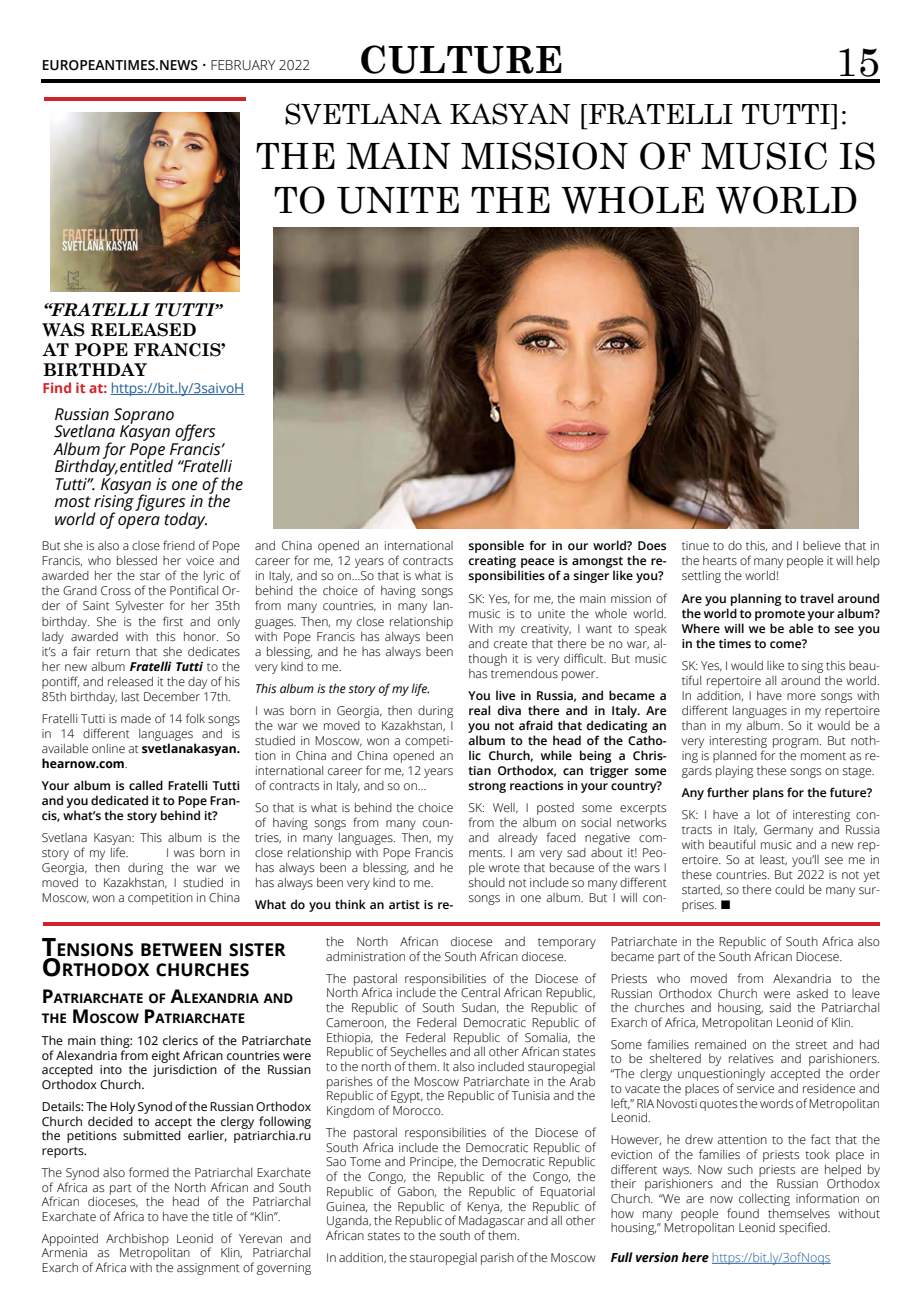
<style>
.page{position:relative;width:922px;height:1312px;background:#fff}
.page>*{position:absolute;margin:0;border:0;box-sizing:border-box;transform-origin:0 0}
.t1{font:40px "Century Schoolbook";color:#000}
.t2{font:700 37.5px "Century Schoolbook";color:#000}
.t3{font:36.25px/43.5px "Century Schoolbook";color:#000;text-align:center}
.t4{font:27.75px "Century Schoolbook";color:#000}
.t5{font:700 17.5px/20px "Century Schoolbook";color:#000}
.t6{font:700 17.5px/20px "Open Sans";color:#000}
.t7{font:italic 16.25px/17.5px "Open Sans";color:#000}
.t8{font:600 13.75px "Open Sans";color:#000}
.t9{font:13.75px "Open Sans";color:#215e9e}
.t10{font:700 13.12px/20px "Open Sans";color:#000}
.t11{font:300 12.5px "Open Sans";color:#215e9e}
.t12{font:300 12.25px/14.8px "Open Sans";color:#000;text-align:justify}
.t13{font:12.25px/14.8px "Open Sans";color:#000;text-align:justify}
.t14{font:300 12.12px/15px "Open Sans";color:#000;text-align:justify}
.t15{font:600 12.12px/15px "Open Sans";color:#000;text-align:justify}
.t16{font:italic 12.12px "Open Sans";color:#000}
.s1{font-weight:300}
.s2{font-style:italic}
.s3{font-style:italic;font-size:16.25px}
.s4{font-weight:700;color:#d2232a}
.s5{font-weight:700;font-style:italic}
.s6{font-weight:700}
.s7{font-size:25px}
.s8{font-size:18.75px}
.s9{font-weight:700;font-style:italic;color:#000}
</style>
<div class="page">
<hr style="left:42px;top:79px;width:837px;height:3px;background:#000">
<hr style="left:44px;top:97px;width:202px;height:4px;background:#d2232a">
<img style="left:273px;top:228px;width:585px;height:300px">
<img style="left:51px;top:113px;width:188px;height:179px">
<hr style="left:111px;top:394px;width:133px;height:1px;background:#215e9e">
<hr style="left:711px;top:1262px;width:119px;height:1px;background:#215e9e">
<hr style="left:43px;top:922px;width:836px;height:3px;background:#d2232a">
<h2 class="t2" style="left:358px;top:31px;width:206px">CULTURE</h2>
<h3 class="t4" style="left:284px;top:90px;width:565px">SVETLANA KASYAN [FRATELLI TUTTI]:</h3>
<h3 class="t3" style="left:256px;top:131px;width:622px">THE MAIN MISSION OF MUSIC IS<br>TO UNITE THE WHOLE WORLD</h3>
<p class="t8" style="left:42px;top:56px;width:270px">EUROPEANTIMES.NEWS <span class="s1">• FEBRUARY 2022</span></p>
<h1 class="t1" style="left:835px;top:28px;width:46px">15</h1>
<h3 class="t5" style="left:43px;top:299px;width:184px"><span class="s2">“FRATELLI TUTTI</span><span class="s3">”<br></span>WAS RELEASED<br>AT POPE FRANCIS’<br>BIRTHDAY</h3>
<p class="t9" style="left:43px;top:379px;width:203px"><span class="s4">Find it at:</span> https://bit.ly/3saivoH</p>
<h3 class="t7" style="left:54px;top:404px;width:190px">Russian Soprano<br>Svetlana Kasyan offers<br>Album for Pope Francis’<br>Birthday,entitled “Fratelli<br>Tutti”. Kasyan is one of the most rising figures in the world of opera today.</h3>
<p class="t14" style="left:42px;top:538px;width:200px">But she is also a close friend of Pope Francis, who blessed her voice and awarded her the star of the lyric of the Grand Cross of the Pontifical Or&shy;der of Saint Sylvester for her 35th birthday. She is the first and only lady awarded with this honor. So it’s a fair return that she dedicates her new album <span class="s5">Fratelli Tutti</span> to the pontiff, and released it the day of his 85th birthday, last December 17th.</p>
<p class="t14" style="left:42px;top:710px;width:200px">Fratelli Tutti is made of 14 folk songs in 14 different languages and is available online at <span class="s6">svetlanakasyan. hearnow.com</span>.</p>
<p class="t15" style="left:42px;top:777px;width:200px">Your album is called Fratelli Tutti and you dedicated it to Pope Fran&shy;cis, what’s the story behind it?</p>
<p class="t14" style="left:42px;top:829px;width:200px">Svetlana Kasyan: This album is the story of my life.</p>
<p class="t14" style="left:42px;top:844px;width:200px;text-indent:124px">I was born in Georgia, then during the war we moved to Kazakhstan, I studied in Moscow, won a competition in China</p>
<p class="t14" style="left:255px;top:538px;width:200px">and China opened an international career for me, 12 years of contracts in Italy, and so on…So that is what is behind the choice of having songs from many countries, in many lan&shy;guages. Then, my close relationship with Pope Francis has always been a blessing, and he has always been very kind to me.</p>
<p class="t16" style="left:255px;top:679px;width:177px">This album is the story of my life.</p>
<p class="t14" style="left:255px;top:702px;width:200px">I was born in Georgia, then during the war we moved to Kazakhstan, I studied in Moscow, won a competi&shy;tion in China and China opened an international career for me, 12 years of contracts in Italy, and so on…</p>
<p class="t14" style="left:255px;top:799px;width:200px">So that is what is behind the choice of having songs from many coun&shy;tries, in many languages. Then, my close relationship with Pope Francis has always been a blessing, and he has always been very kind to me.</p>
<p class="t15" style="left:255px;top:896px;width:200px">What do you think an artist is re-</p>
<p class="t15" style="left:468px;top:538px;width:200px">sponsible for in our world? Does creating peace is amongst the re&shy;sponsibilities of a singer like you?</p>
<p class="t14" style="left:468px;top:590px;width:200px">SK: Yes, for me, the main mission of music is to unite the whole world.<br>With my creativity, I want to speak and create that there be no war, al&shy;though it is very difficult. But music has tremendous power.</p>
<p class="t15" style="left:468px;top:687px;width:200px">You live in Russia, and became a real diva there and in Italy. Are you not afraid that dedicating an album to the head of the Catho&shy;lic Church, while being a Chris&shy;tian Orthodox, can trigger some strong reactions in your country?</p>
<p class="t14" style="left:468px;top:799px;width:200px">SK: Well, I posted some excerpts from the album on social networks and already faced negative com&shy;ments. I am very sad about it! Peo&shy;ple wrote that because of the wars I should not include so many different songs in one album. But I will con-</p>
<p class="t14" style="left:681px;top:538px;width:200px">tinue to do this, and I believe that in the hearts of many people it will help settling the world!</p>
<p class="t15" style="left:681px;top:590px;width:200px">Are you planning to travel around the world to promote your album?<br>Where will we be able to see you in the times to come?</p>
<p class="t14" style="left:681px;top:657px;width:200px">SK: Yes, I would like to sing this beau&shy;tiful repertoire all around the world.<br>In addition, I have more songs with different languages in my repertoire than in my album. So it would be a very interesting program. But noth&shy;ing is planned for the moment as re&shy;gards playing these songs on stage.</p>
<p class="t15" style="left:681px;top:784px;width:192px">Any further plans for the future?</p>
<p class="t14" style="left:681px;top:806px;width:200px">SK: I have a lot of interesting con&shy;tracts in Italy, Germany and Russia with beautiful music and a new rep&shy;ertoire. So at least, you’ll see me in these countries. But 2022 is not yet started, so there could be many sur&shy;prises. ■</p>
<h3 class="t6" style="left:42px;top:939px;width:245px"><span class="s7">T</span>ENSIONS BETWEEN SISTER<br><span class="s7">O</span> RTHODOX CHURCHES</h3>
<p class="t10" style="left:42px;top:987px;width:253px"><span class="s8">P</span>ATRIARCHATE OF <span class="s8">A</span>LEXANDRIA AND<br>THE <span class="s8">M</span>OSCOW <span class="s8">P</span>ATRIARCHATE</p>
<p class="t13" style="left:42px;top:1032px;width:271px">The main thing: 102 clerics of the Patriarchate of Alexandria from eight African countries were accepted into the jurisdiction of the Russian Orthodox Church.</p>
<p class="t13" style="left:42px;top:1098px;width:271px">Details: The Holy Synod of the Russian Orthodox Church decided to accept the clergy following the petitions submitted earlier, patriarchia.ru reports.</p>
<p class="t12" style="left:42px;top:1164px;width:271px">The Synod also formed the Patriarchal Exarchate of Africa as part of the North African and South African dioceses, the head of the Patriarchal Exarchate of Africa to have the title of “Klin”.</p>
<p class="t12" style="left:42px;top:1230px;width:271px">Appointed Archbishop Leonid of Yerevan and Armenia as Metropolitan of Klin, Patriarchal Exarch of Africa with the assignment of governing</p>
<p class="t12" style="left:326px;top:933px;width:271px">the North African diocese and temporary administration of the South African diocese.</p>
<p class="t12" style="left:326px;top:970px;width:271px">The pastoral responsibilities of the Diocese of North Africa include the Central African Republic, the Republic of South Sudan, the Republic of Cameroon, the Federal Democratic Republic of Ethiopia, the Federal Republic of Somalia, the Republic of Seychelles and all other African states to the north of them. It also included stauropegial parishes of the Moscow Patriarchate in the Arab Republic of Egypt, the Republic of Tunisia and the Kingdom of Morocco.</p>
<p class="t12" style="left:326px;top:1124px;width:271px">The pastoral responsibilities of the Diocese of South Africa include the Democratic Republic of Sao Tome and Principe, the Democratic Republic of the Congo, the Republic of the Congo, the Republic of Gabon, the Republic of Equatorial Guinea, the Republic of Kenya, the Republic of Uganda, the Republic of Madagascar and all other African states to the south of them.</p>
<p class="t12" style="left:326px;top:1249px;width:271px">In addition, the stauropegial parish of the Moscow</p>
<p class="t12" style="left:610px;top:933px;width:271px">Patriarchate in the Republic of South Africa also became part of the South African Diocese.</p>
<p class="t12" style="left:610px;top:970px;width:271px">Priests who moved from Alexandria to the Russian Orthodox Church were asked to leave the churches and housing, said the Patriarchal Exarch of Africa, Metropolitan Leonid of Klin.</p>
<p class="t12" style="left:610px;top:1036px;width:271px">Some families remained on the street and had to be sheltered by relatives and parishioners. “The clergy unquestioningly accepted the order to vacate the places of service and residence and left,” RIA Novosti quotes the words of Metropolitan Leonid.</p>
<p class="t12" style="left:610px;top:1131px;width:271px">However, he drew attention to the fact that the eviction of the families of priests took place in different ways. Now such priests are helped by their parishioners and the Russian Orthodox Church. “We are now collecting information on how many people found themselves without housing,” Metropolitan Leonid specified.</p>
<p class="t11" style="left:610px;top:1248px;width:221px"><span class="s9">Full version here</span> https://bit.ly/3ofNoqs</p>
</div>
